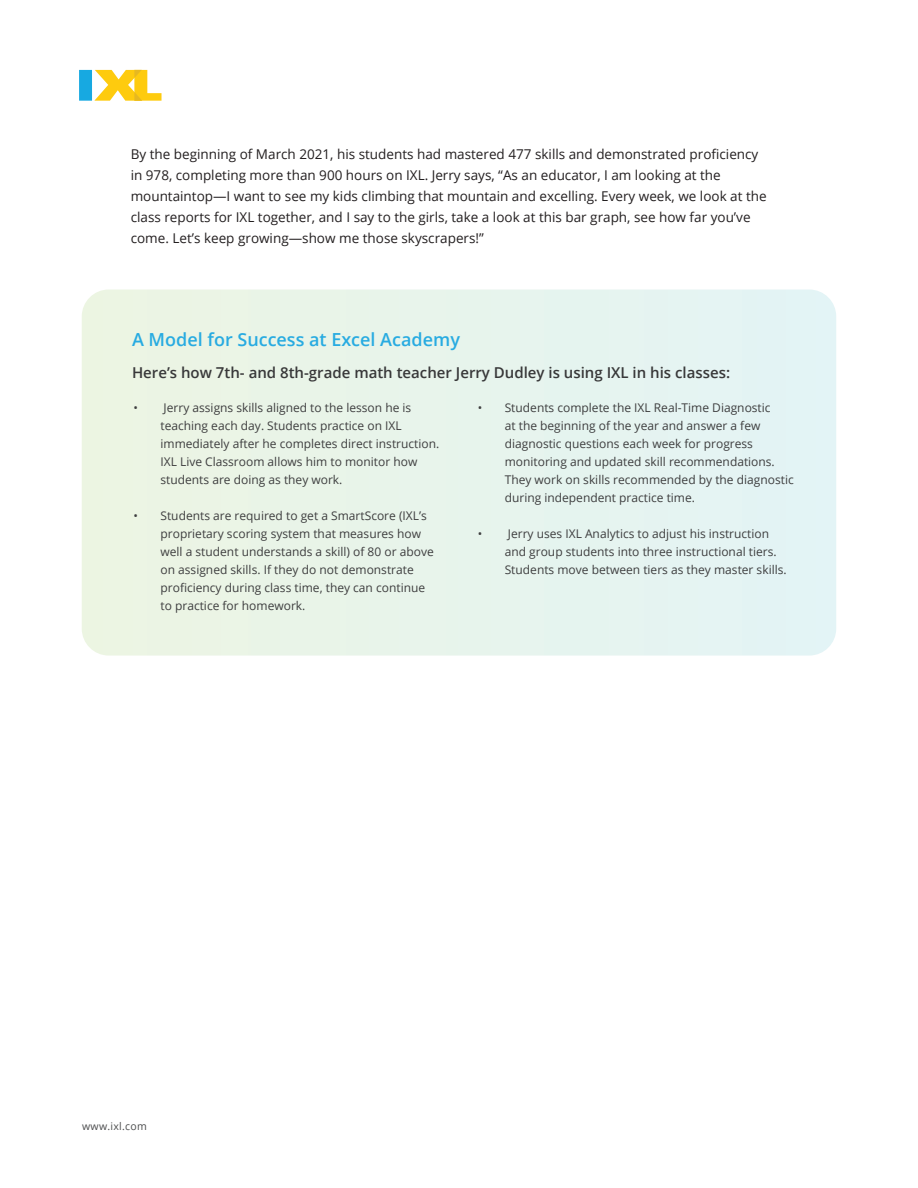
<style>
.page{position:relative;width:918px;height:1188px;background:#fff}
.page>*{position:absolute;margin:0;border:0;box-sizing:border-box;transform-origin:0 0}
.t1{font:600 18px "Open Sans";color:#28abe1}
.t2{font:600 15px "Open Sans";color:#383839}
.t3{font:13.5px/21px "Open Sans";color:#231f20}
.t4{font:12px/18px "Open Sans";color:#3e3e3f}
.t5{font:10.5px "Open Sans";letter-spacing:.025em;color:#4c4d4e}
</style>
<div class="page">
<div style="left:79px;top:70px;width:13px;height:31px;background:#17a9e1"></div>
<svg style="left:94px;top:70px;width:68px;height:31px"></svg>
<svg style="left:82px;top:290px;width:754px;height:366px;background:#e7f4eb"></svg>
<p class="t3" style="left:131px;top:143px;width:638px">By the beginning of March 2021, his students had mastered 477 skills and demonstrated proficiency in 978, completing more than 900 hours on IXL. Jerry says, “As an educator, I am looking at the mountaintop—I want to see my kids climbing that mountain and excelling. Every week, we look at the class reports for IXL together, and I say to the girls, take a look at this bar graph, see how far you’ve come. Let’s keep growing—show me those skyscrapers!”</p>
<h1 class="t1" style="left:132px;top:327px;width:329px">A Model for Success at Excel Academy</h1>
<p class="t2" style="left:132px;top:362px;width:600px">Here’s how 7th- and 8th-grade math teacher Jerry Dudley is using IXL in his classes:</p>
<p class="t4" style="left:160px;top:398px;width:280px;text-indent:-27px">• Jerry assigns skills aligned to the lesson he is teaching each day. Students practice on IXL immediately after he completes direct instruction.<br>IXL Live Classroom allows him to monitor how students are doing as they work.</p>
<p class="t4" style="left:160px;top:506px;width:275px;text-indent:-27px">• Students are required to get a SmartScore (IXL’s proprietary scoring system that measures how well a student understands a skill) of 80 or above on assigned skills. If they do not demonstrate proficiency during class time, they can continue to practice for homework.</p>
<p class="t4" style="left:505px;top:398px;width:291px;text-indent:-27px">• Students complete the IXL Real-Time Diagnostic<br>at the beginning of the year and answer a few diagnostic questions each week for progress monitoring and updated skill recommendations.<br>They work on skills recommended by the diagnostic during independent practice time.</p>
<p class="t4" style="left:505px;top:524px;width:283px;text-indent:-27px">• Jerry uses IXL Analytics to adjust his instruction and group students into three instructional tiers.<br>Students move between tiers as they master skills.</p>
<p class="t5" style="left:82px;top:1119px;width:66px">www.ixl.com</p>
</div>
